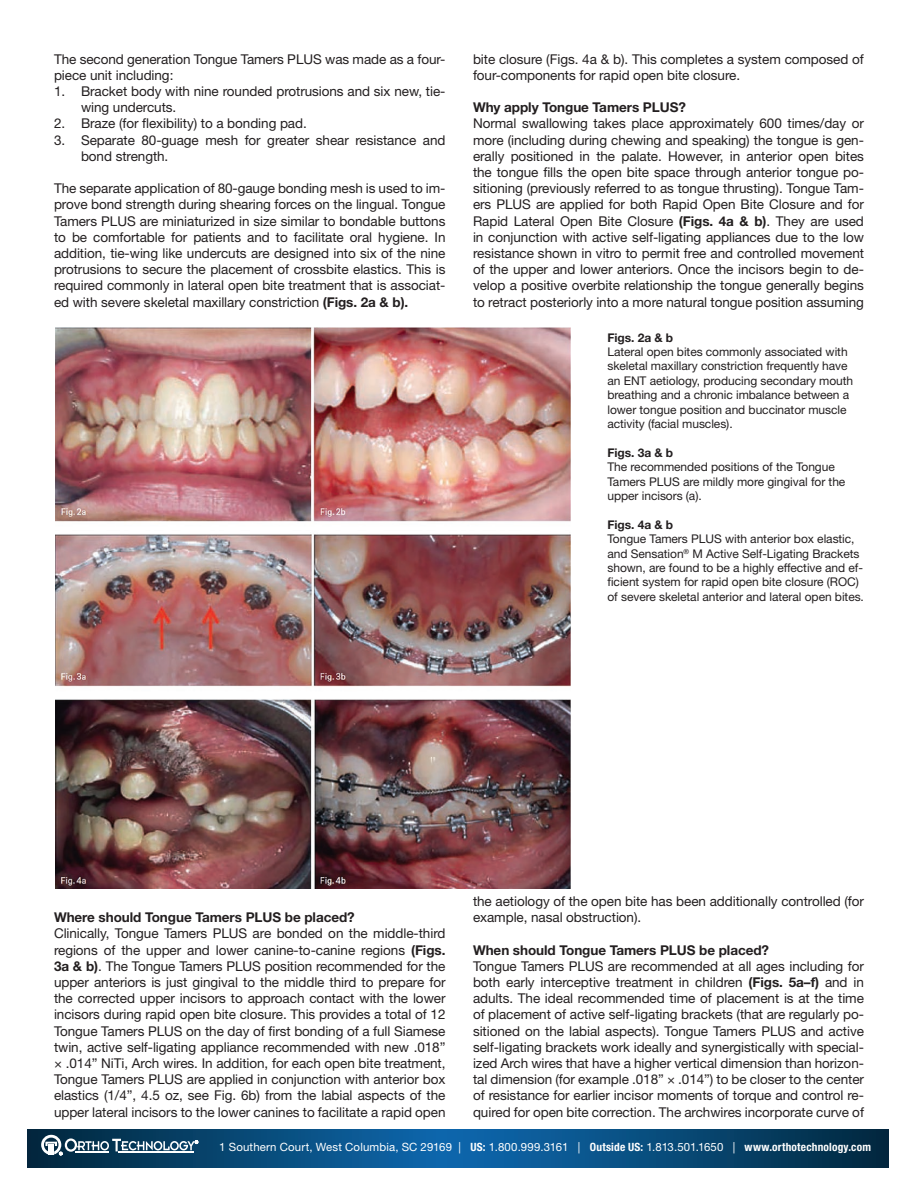
<style>
.page{position:relative;width:918px;height:1188px;background:#fff}
.page>*{position:absolute;margin:0;border:0;box-sizing:border-box;transform-origin:0 0}
.t1{font:13.5px/16.2px "Helvetica Neue LT Std";letter-spacing:-.005em;color:#231f20}
.t2{font:700 13.5px "Helvetica Neue LT Std";letter-spacing:-.005em;color:#231f20}
.t3{font:12px/14.4px "Helvetica Neue LT Std";letter-spacing:-.005em;color:#231f20}
.t4{font:700 12px "Helvetica Neue LT Std";letter-spacing:-.005em;color:#231f20}
.Body_Text{font:11.4px "Helvetica Neue LT Std";letter-spacing:.015em;color:#fff}
.s1{font-weight:700}
.s2{font-weight:700;font-stretch:condensed}
</style>
<div class="page">
<img style="left:55px;top:328px;width:515px;height:561px">
<svg style="left:27px;top:1130px;width:862px;height:37px;background:#084a79"></svg>
<svg style="left:41px;top:1135px;width:157px;height:20px"></svg>
<p class="t1" style="left:54px;top:51px;width:393px">The second generation Tongue Tamers PLUS was made as a four&shy;piece unit including:</p>
<p class="t1" style="left:81px;top:83px;width:366px;text-indent:-27px">1. Bracket body with nine rounded protrusions and six new, tie&shy;wing undercuts.</p>
<p class="t1" style="left:54px;top:115px;width:254px">2. Braze (for flexibility) to a bonding pad.</p>
<p class="t1" style="left:81px;top:132px;width:366px;text-indent:-27px">3. Separate 80-guage mesh for greater shear resistance and bond strength.</p>
<p class="t1" style="left:54px;top:180px;width:393px;text-align:justify">The separate application of 80-gauge bonding mesh is used to im&shy;prove bond strength during shearing forces on the lingual. Tongue Tamers PLUS are miniaturized in size similar to bondable buttons to be comfortable for patients and to facilitate oral hygiene. In addition, tie-wing like undercuts are designed into six of the nine protrusions to secure the placement of crossbite elastics. This is required commonly in lateral open bite treatment that is associat&shy;ed with severe skeletal maxillary constriction <span class="s1">(Figs. 2a &amp; b).</span></p>
<p class="t1" style="left:473px;top:51px;width:392px">bite closure (Figs. 4a &amp; b). This completes a system composed of four-components for rapid open bite closure.</p>
<p class="t2" style="left:473px;top:99px;width:214px">Why apply Tongue Tamers PLUS?</p>
<p class="t1" style="left:473px;top:115px;width:392px;text-align:justify">Normal swallowing takes place approximately 600 times/day or more (including during chewing and speaking) the tongue is gen&shy;erally positioned in the palate. However, in anterior open bites the tongue fills the open bite space through anterior tongue po&shy;sitioning (previously referred to as tongue thrusting). Tongue Tam&shy;ers PLUS are applied for both Rapid Open Bite Closure and for Rapid Lateral Open Bite Closure <span class="s1">(Figs. 4a &amp; b)</span>. They are used in conjunction with active self-ligating appliances due to the low resistance shown in vitro to permit free and controlled movement of the upper and lower anteriors. Once the incisors begin to de&shy;velop a positive overbite relationship the tongue generally begins to retract posteriorly into a more natural tongue position assuming</p>
<p class="t4" style="left:608px;top:330px;width:67px">Figs. 2a &amp; b</p>
<p class="t3" style="left:608px;top:344px;width:247px">Lateral open bites commonly associated with skeletal maxillary constriction frequently have an ENT aetiology, producing secondary mouth breathing and a chronic imbalance between a lower tongue position and buccinator muscle activity (facial muscles).</p>
<p class="t4" style="left:608px;top:445px;width:67px">Figs. 3a &amp; b</p>
<p class="t3" style="left:608px;top:460px;width:239px">The recommended positions of the Tongue<br>Tamers PLUS are mildly more gingival for the upper incisors (a).</p>
<p class="t4" style="left:608px;top:517px;width:67px">Figs. 4a &amp; b</p>
<p class="t3" style="left:608px;top:532px;width:258px">Tongue Tamers PLUS with anterior box elastic, and Sensation<sup>®</sup> M Active Self-Ligating Brackets shown, are found to be a highly effective and ef&shy;ficient system for rapid open bite closure (ROC) of severe skeletal anterior and lateral open bites.</p>
<p class="t2" style="left:54px;top:909px;width:302px">Where should Tongue Tamers PLUS be placed?</p>
<p class="t1" style="left:54px;top:925px;width:393px;text-align:justify">Clinically, Tongue Tamers PLUS are bonded on the middle-third regions of the upper and lower canine-to-canine regions <span class="s1">(Figs.<br>3a &amp; b)</span>. The Tongue Tamers PLUS position recommended for the upper anteriors is just gingival to the middle third to prepare for the corrected upper incisors to approach contact with the lower incisors during rapid open bite closure. This provides a total of 12<br>Tongue Tamers PLUS on the day of first bonding of a full Siamese twin, active self-ligating appliance recommended with new .018” × .014” NiTi, Arch wires. In addition, for each open bite treatment, Tongue Tamers PLUS are applied in conjunction with anterior box elastics (1/4”, 4.5 oz, see Fig. 6b) from the labial aspects of the upper lateral incisors to the lower canines to facilitate a rapid open</p>
<p class="t1" style="left:473px;top:893px;width:392px">the aetiology of the open bite has been additionally controlled (for example, nasal obstruction).</p>
<p class="t2" style="left:473px;top:941px;width:298px">When should Tongue Tamers PLUS be placed?</p>
<p class="t1" style="left:473px;top:958px;width:393px;text-align:justify">Tongue Tamers PLUS are recommended at all ages including for both early interceptive treatment in children <span class="s1">(Figs. 5a–f)</span> and in adults. The ideal recommended time of placement is at the time of placement of active self-ligating brackets (that are regularly po&shy;sitioned on the labial aspects). Tongue Tamers PLUS and active self-ligating brackets work ideally and synergistically with special&shy;ized Arch wires that have a higher vertical dimension than horizon&shy;tal dimension (for example .018” × .014”) to be closer to the center of resistance for earlier incisor moments of torque and control re&shy;quired for open bite correction. The archwires incorporate curve of</p>
<p class="Body_Text" style="left:219px;top:1140px;width:653px">1 Southern Court, West Columbia, SC 29169 | <span class="s2">US:</span> 1.800.999.3161 | <span class="s2">Outside US:</span> 1.813.501.1650 | <span class="s2">www.orthotechnology.com</span></p>
</div>
